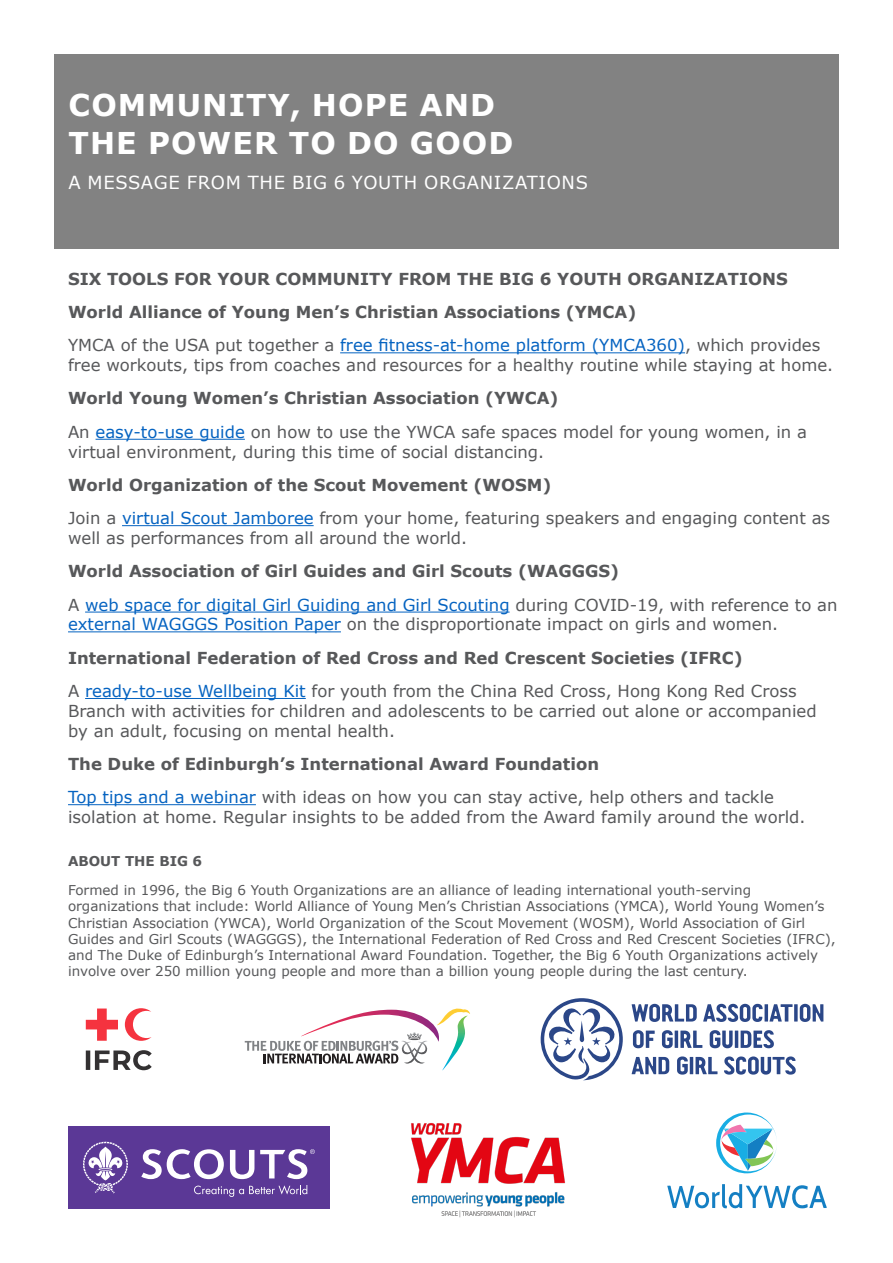
<style>
.page{position:relative;width:893px;height:1263px;background:#fff}
.page>*{position:absolute;margin:0;border:0;box-sizing:border-box;transform-origin:0 0}
.t1{font:700 30px/37.8px "Verdana";letter-spacing:.035em;color:#fff}
.t2{font:18px "Verdana";letter-spacing:.035em;color:#fff}
.t3{font:16.5px/19.8px "Verdana";color:#57585a}
.t4{font:700 16.5px "Verdana";color:#57585a}
.t5{font:13.5px/16.2px "Verdana";color:#57585a}
.t6{font:700 13.5px "Verdana";color:#57585a}
.s1{color:#0563c1}
</style>
<div class="page">
<div style="left:54px;top:54px;width:785px;height:194px;background:#828282"></div>
<img style="left:411px;top:1123px;width:154px;height:95px">
<svg style="left:667px;top:1184px;width:160px;height:25px"></svg>
<svg style="left:716px;top:1112px;width:61px;height:61px"></svg>
<svg style="left:541px;top:998px;width:82px;height:82px"></svg>
<svg style="left:632px;top:1004px;width:65px;height:18px"></svg>
<svg style="left:703px;top:1004px;width:60px;height:18px"></svg>
<svg style="left:764px;top:1004px;width:4px;height:17px"></svg>
<svg style="left:769px;top:1004px;width:23px;height:17px"></svg>
<svg style="left:794px;top:1004px;width:4px;height:17px"></svg>
<svg style="left:800px;top:1004px;width:23px;height:18px"></svg>
<svg style="left:633px;top:1030px;width:22px;height:18px"></svg>
<svg style="left:662px;top:1030px;width:11px;height:18px"></svg>
<hr style="left:675px;top:1030px;width:3px;height:18px;background:#2b4788">
<svg style="left:680px;top:1030px;width:22px;height:18px"></svg>
<svg style="left:710px;top:1030px;width:23px;height:18px"></svg>
<hr style="left:735px;top:1030px;width:3px;height:18px;background:#2b4788">
<svg style="left:741px;top:1030px;width:33px;height:18px"></svg>
<svg style="left:632px;top:1057px;width:37px;height:17px"></svg>
<svg style="left:677px;top:1056px;width:11px;height:18px"></svg>
<hr style="left:690px;top:1057px;width:3px;height:17px;background:#2b4788">
<svg style="left:695px;top:1057px;width:22px;height:17px"></svg>
<svg style="left:724px;top:1056px;width:72px;height:18px"></svg>
<svg style="left:245px;top:1008px;width:225px;height:62px"></svg>
<svg style="left:86px;top:1008px;width:32px;height:33px"></svg>
<svg style="left:125px;top:1008px;width:27px;height:33px"></svg>
<svg style="left:86px;top:1050px;width:66px;height:20px"></svg>
<div style="left:68px;top:1127px;width:262px;height:82px;background:#5b3896"></div>
<svg style="left:83px;top:1142px;width:45px;height:51px"></svg>
<svg style="left:230px;top:1150px;width:24px;height:29px"></svg>
<svg style="left:141px;top:1149px;width:83px;height:30px"></svg>
<svg style="left:260px;top:1149px;width:55px;height:30px"></svg>
<svg style="left:194px;top:1185px;width:113px;height:12px"></svg>
<hr style="left:340px;top:352px;width:345px;height:1px;background:#0563c1">
<hr style="left:96px;top:439px;width:149px;height:1px;background:#0563c1">
<hr style="left:122px;top:525px;width:192px;height:1px;background:#0563c1">
<hr style="left:85px;top:612px;width:425px;height:1px;background:#0563c1">
<hr style="left:68px;top:631px;width:273px;height:1px;background:#0563c1">
<hr style="left:85px;top:698px;width:221px;height:1px;background:#0563c1">
<hr style="left:68px;top:804px;width:188px;height:1px;background:#0563c1">
<p class="t1" style="left:69px;top:86px;width:446px">COMMUNITY, HOPE AND<br>THE POWER TO DO GOOD</p>
<p class="t2" style="left:68px;top:170px;width:521px">A MESSAGE FROM THE BIG 6 YOUTH ORGANIZATIONS</p>
<p class="t4" style="left:68px;top:267px;width:721px">SIX TOOLS FOR YOUR COMMUNITY FROM THE BIG 6 YOUTH ORGANIZATIONS</p>
<p class="t4" style="left:68px;top:300px;width:570px">World Alliance of Young Men’s Christian Associations (YMCA)</p>
<p class="t3" style="left:68px;top:335px;width:767px">YMCA of the USA put together a <span class="s1">free fitness-at-home platform (YMCA360)</span>, which provides free workouts, tips from coaches and resources for a healthy routine while staying at home.</p>
<p class="t4" style="left:68px;top:387px;width:492px">World Young Women’s Christian Association (YWCA)</p>
<p class="t3" style="left:68px;top:422px;width:740px">An <span class="s1">easy-to-use guide</span> on how to use the YWCA safe spaces model for young women, in a virtual environment, during this time of social distancing.</p>
<p class="t4" style="left:68px;top:473px;width:485px">World Organization of the Scout Movement (WOSM)</p>
<p class="t3" style="left:68px;top:508px;width:764px">Join a <span class="s1">virtual Scout Jamboree</span> from your home, featuring speakers and engaging content as well as performances from all around the world.</p>
<p class="t4" style="left:68px;top:560px;width:553px">World Association of Girl Guides and Girl Scouts (WAGGGS)</p>
<p class="t3" style="left:68px;top:594px;width:771px">A <span class="s1">web space for digital Girl Guiding and Girl Scouting</span> during COVID-19, with reference to an <span class="s1">external WAGGGS Position Paper</span> on the disproportionate impact on girls and women.</p>
<p class="t4" style="left:68px;top:646px;width:676px">International Federation of Red Cross and Red Crescent Societies (IFRC)</p>
<p class="t3" style="left:68px;top:681px;width:750px">A <span class="s1">ready-to-use Wellbeing Kit</span> for youth from the China Red Cross, Hong Kong Red Cross<br>Branch with activities for children and adolescents to be carried out alone or accompanied by an adult, focusing on mental health.</p>
<p class="t4" style="left:68px;top:752px;width:533px">The Duke of Edinburgh’s International Award Foundation</p>
<p class="t3" style="left:68px;top:787px;width:739px"><span class="s1">Top tips and a webinar</span> with ideas on how you can stay active, help others and tackle isolation at home. Regular insights to be added from the Award family around the world.</p>
<p class="t6" style="left:68px;top:851px;width:136px">ABOUT THE BIG 6</p>
<p class="t5" style="left:68px;top:882px;width:769px">Formed in 1996, the Big 6 Youth Organizations are an alliance of leading international youth-serving organizations that include: World Alliance of Young Men’s Christian Associations (YMCA), World Young Women’s Christian Association (YWCA), World Organization of the Scout Movement (WOSM), World Association of Girl Guides and Girl Scouts (WAGGGS), the International Federation of Red Cross and Red Crescent Societies (IFRC), and The Duke of Edinburgh’s International Award Foundation. Together, the Big 6 Youth Organizations actively involve over 250 million young people and more than a billion young people during the last century.</p>
</div>
